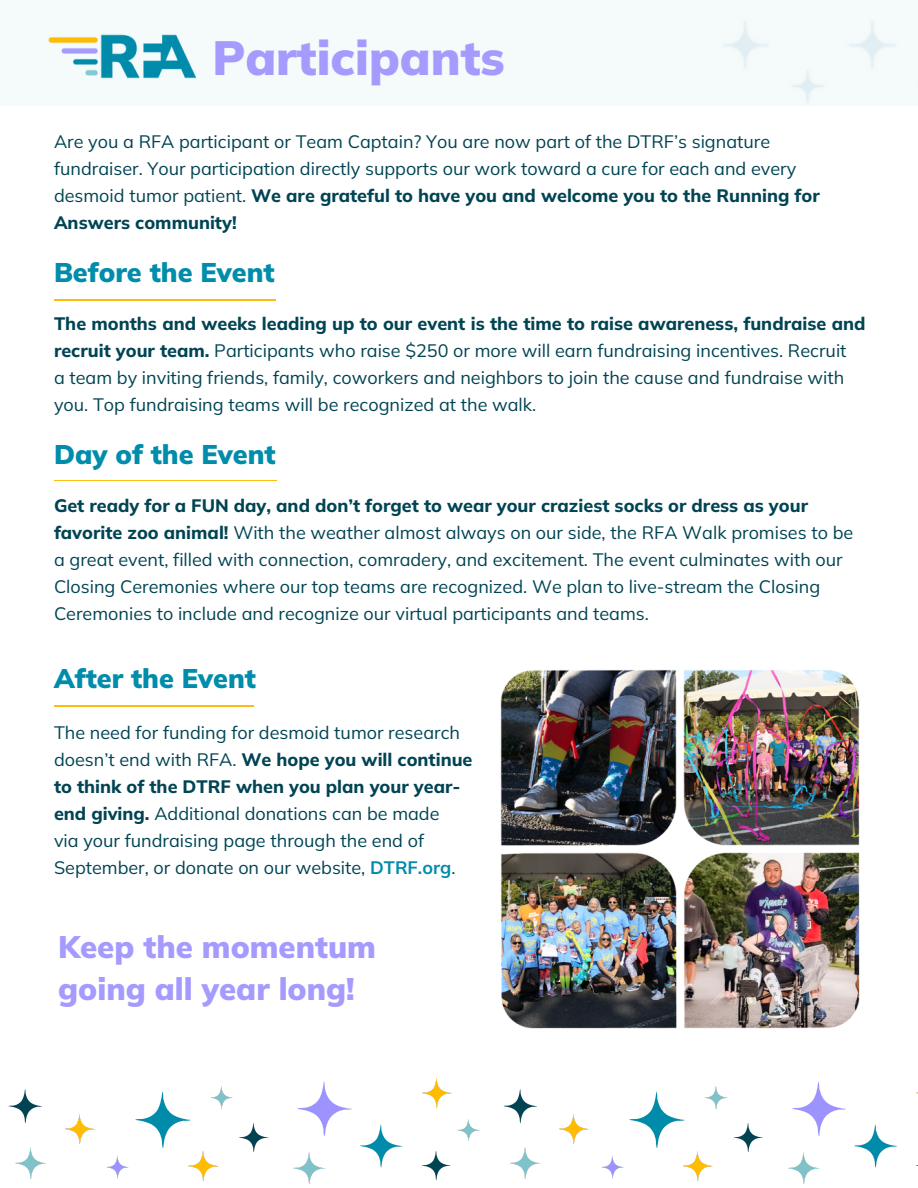
<style>
.page{position:relative;width:918px;height:1188px;background:#fff}
.page>*{position:absolute;margin:0;border:0;box-sizing:border-box;transform-origin:0 0}
.t1{font:900 48px "Mulish";color:#a59bff}
.t2{font:900 31.05px/42.8px "Mulish";color:#a59bff}
.t3{font:900 27px "Mulish";color:#008cab}
.t4{font:18px/27px "Mulish";color:#004453}
.s1{font-weight:800}
.s2{font-weight:700;color:#008cab}
</style>
<div class="page">
<hr style="left:54px;top:705px;width:200px;height:2px;background:#febc10">
<hr style="left:54px;top:480px;width:223px;height:1px;background:#febc10">
<hr style="left:54px;top:299px;width:221px;height:2px;background:#febc10">
<img style="left:500px;top:669px;width:360px;height:360px">
<div style="left:101px;top:17px;width:817px;height:89px;background:#f5fafb"></div>
<img style="left:48px;top:34px;width:159px;height:45px">
<img style="left:65px;top:1114px;width:30px;height:30px">
<img style="left:135px;top:1091px;width:56px;height:57px">
<img style="left:106px;top:1155px;width:23px;height:24px">
<img style="left:15px;top:1147px;width:32px;height:32px">
<img style="left:8px;top:1089px;width:34px;height:35px">
<img style="left:210px;top:1086px;width:23px;height:23px">
<img style="left:188px;top:1151px;width:31px;height:30px">
<img style="left:239px;top:1123px;width:30px;height:29px">
<img style="left:297px;top:1081px;width:55px;height:55px">
<img style="left:360px;top:1124px;width:42px;height:44px">
<img style="left:422px;top:1078px;width:30px;height:30px">
<img style="left:293px;top:1152px;width:32px;height:32px">
<img style="left:422px;top:1151px;width:29px;height:29px">
<img style="left:457px;top:1119px;width:23px;height:23px">
<img style="left:559px;top:1114px;width:30px;height:30px">
<img style="left:629px;top:1091px;width:56px;height:57px">
<img style="left:601px;top:1155px;width:23px;height:24px">
<img style="left:510px;top:1147px;width:31px;height:32px">
<img style="left:503px;top:1089px;width:34px;height:35px">
<img style="left:705px;top:1086px;width:23px;height:23px">
<img style="left:683px;top:1151px;width:30px;height:30px">
<img style="left:734px;top:1123px;width:29px;height:29px">
<img style="left:792px;top:1081px;width:54px;height:55px">
<img style="left:854px;top:1124px;width:43px;height:44px">
<img style="left:788px;top:1152px;width:32px;height:32px">
<h1 class="t1" style="left:213px;top:27px;width:294px">Participants</h1>
<p class="t4" style="left:54px;top:127px;width:767px">Are you a RFA participant or Team Captain? You are now part of the DTRF’s signature fundraiser. Your participation directly supports our work toward a cure for each and every desmoid tumor patient. <span class="s1">We are grateful to have you and welcome you to the Running for Answers community!</span></p>
<h3 class="t3" style="left:54px;top:254px;width:222px">Before the Event</h3>
<p class="t4" style="left:54px;top:309px;width:813px"><span class="s1">The months and weeks leading up to our event is the time to raise awareness, fundraise and recruit your team.</span> Participants who raise $250 or more will earn fundraising incentives. Recruit<br>a team by inviting friends, family, coworkers and neighbors to join the cause and fundraise with you. Top fundraising teams will be recognized at the walk.</p>
<h3 class="t3" style="left:54px;top:437px;width:223px">Day of the Event</h3>
<p class="t4" style="left:54px;top:492px;width:801px"><span class="s1">Get ready for a FUN day, and don’t forget to wear your craziest socks or dress as your favorite zoo animal!</span> With the weather almost always on our side, the RFA Walk promises to be a great event, filled with connection, comradery, and excitement. The event culminates with our Closing Ceremonies where our top teams are recognized. We plan to live-stream the Closing Ceremonies to include and recognize our virtual participants and teams.</p>
<h3 class="t3" style="left:54px;top:660px;width:204px">After the Event</h3>
<p class="t4" style="left:54px;top:718px;width:420px">The need for funding for desmoid tumor research doesn’t end with RFA. <span class="s1">We hope you will continue to think of the DTRF when you plan your year&shy;end giving.</span> Additional donations can be made<br>via your fundraising page through the end of September, or donate on our website, <span class="s2">DTRF.org</span>.</p>
<h2 class="t2" style="left:58px;top:925px;width:319px">Keep the momentum going all year long!</h2>
</div>
